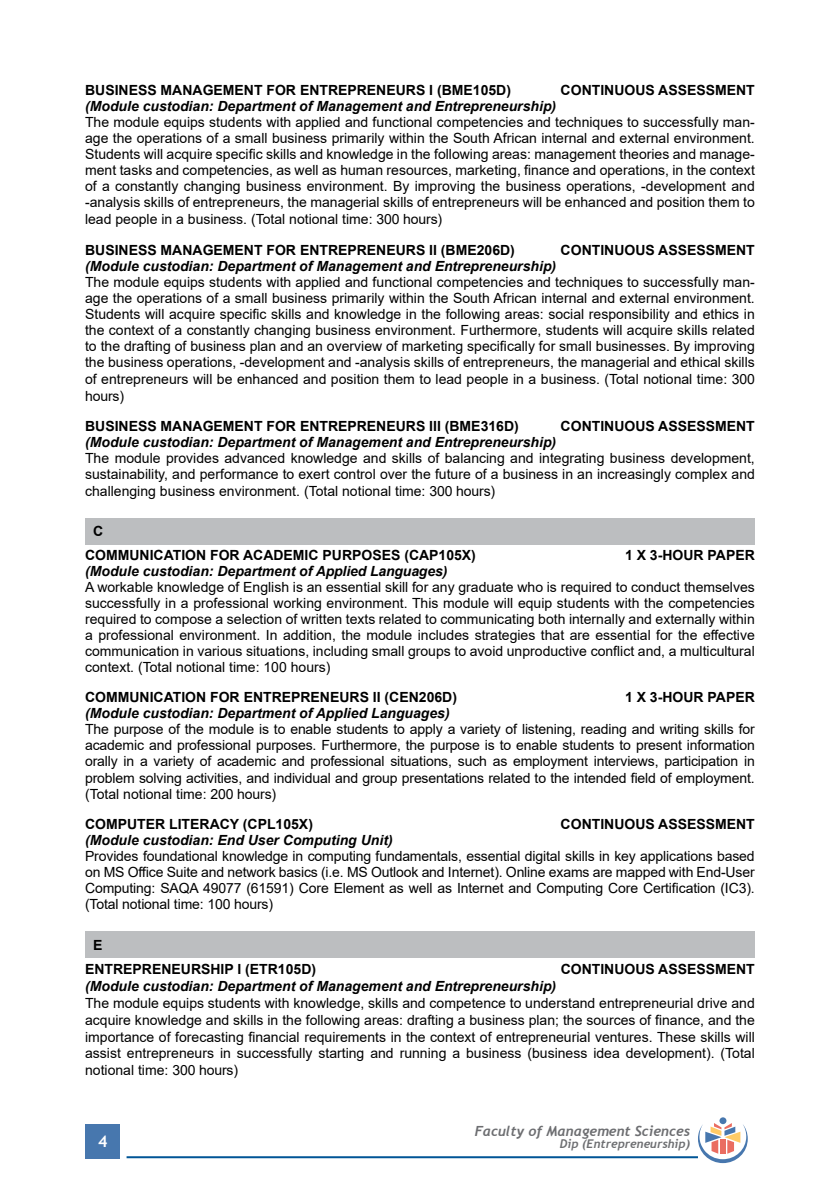
<style>
.page{position:relative;width:840px;height:1191px;background:#fff}
.page>*{position:absolute;margin:0;border:0;box-sizing:border-box;transform-origin:0 0}
.t1{font:700 16px "Trebuchet MS";color:#fff}
.t2{font:14px/16.2px "Arial";color:#000;text-align:justify}
.t3{font:700 14px/24px "Arial";color:#000}
.t4{font:italic 700 14px "Arial";color:#000}
.t5{font:italic 700 14px "Trebuchet";color:#6d6e71}
.t6{font:italic 700 12px "Trebuchet";color:#6d6e71}
</style>
<div class="page">
<div style="left:86px;top:1124px;width:34px;height:34px;background:#4777ae"></div>
<hr style="left:126px;top:1156px;width:571px;height:2px;background:#005596">
<div style="left:719px;top:1117px;width:7px;height:7px;background:#4777ae;border-radius:50%"></div>
<svg style="left:697px;top:1123px;width:50px;height:40px"></svg>
<div style="left:85px;top:518px;width:669px;height:26px;background:#bcbec0"></div>
<div style="left:85px;top:931px;width:669px;height:26px;background:#bcbec0"></div>
<p class="t3" style="left:85px;top:78px;width:427px">BUSINESS MANAGEMENT FOR ENTREPRENEURS I (BME105D)</p>
<p class="t3" style="left:560px;top:78px;width:195px">CONTINUOUS ASSESSMENT</p>
<p class="t4" style="left:85px;top:97px;width:472px">(Module custodian: Department of Management and Entrepreneurship)</p>
<p class="t2" style="left:85px;top:114px;width:671px">The module equips students with applied and functional competencies and techniques to successfully man&shy;age the operations of a small business primarily within the South African internal and external environment.<br>Students will acquire specific skills and knowledge in the following areas: management theories and manage&shy;ment tasks and competencies, as well as human resources, marketing, finance and operations, in the context of a constantly changing business environment. By improving the business operations, -development and -analysis skills of entrepreneurs, the managerial skills of entrepreneurs will be enhanced and position them to lead people in a business. (Total notional time: 300 hours)</p>
<p class="t3" style="left:85px;top:238px;width:431px">BUSINESS MANAGEMENT FOR ENTREPRENEURS II (BME206D)</p>
<p class="t3" style="left:560px;top:238px;width:195px">CONTINUOUS ASSESSMENT</p>
<p class="t4" style="left:85px;top:257px;width:472px">(Module custodian: Department of Management and Entrepreneurship)</p>
<p class="t2" style="left:85px;top:274px;width:671px">The module equips students with applied and functional competencies and techniques to successfully man&shy;age the operations of a small business primarily within the South African internal and external environment.<br>Students will acquire specific skills and knowledge in the following areas: social responsibility and ethics in the context of a constantly changing business environment. Furthermore, students will acquire skills related to the drafting of business plan and an overview of marketing specifically for small businesses. By improving the business operations, -development and -analysis skills of entrepreneurs, the managerial and ethical skills of entrepreneurs will be enhanced and position them to lead people in a business. (Total notional time: 300 hours)</p>
<p class="t3" style="left:85px;top:414px;width:435px">BUSINESS MANAGEMENT FOR ENTREPRENEURS III (BME316D)</p>
<p class="t3" style="left:560px;top:414px;width:195px">CONTINUOUS ASSESSMENT</p>
<p class="t4" style="left:85px;top:433px;width:472px">(Module custodian: Department of Management and Entrepreneurship)</p>
<p class="t2" style="left:85px;top:450px;width:671px">The module provides advanced knowledge and skills of balancing and integrating business development, sustainability, and performance to exert control over the future of a business in an increasingly complex and challenging business environment. (Total notional time: 300 hours)</p>
<p class="t3" style="left:85px;top:519px;width:392px;text-indent:8px">C<br>COMMUNICATION FOR ACADEMIC PURPOSES (CAP105X)</p>
<p class="t3" style="left:624px;top:543px;width:131px">1 X 3-HOUR PAPER</p>
<p class="t4" style="left:85px;top:562px;width:363px">(Module custodian: Department of Applied Languages)</p>
<p class="t2" style="left:85px;top:579px;width:671px">A workable knowledge of English is an essential skill for any graduate who is required to conduct themselves successfully in a professional working environment. This module will equip students with the competencies required to compose a selection of written texts related to communicating both internally and externally within a professional environment. In addition, the module includes strategies that are essential for the effective communication in various situations, including small groups to avoid unproductive conflict and, a multicultural context. (Total notional time: 100 hours)</p>
<p class="t3" style="left:85px;top:685px;width:373px">COMMUNICATION FOR ENTREPRENEURS II (CEN206D)</p>
<p class="t3" style="left:624px;top:685px;width:131px">1 X 3-HOUR PAPER</p>
<p class="t4" style="left:85px;top:704px;width:366px">(Module custodian: Department of Applied Languages)</p>
<p class="t2" style="left:85px;top:721px;width:670px">The purpose of the module is to enable students to apply a variety of listening, reading and writing skills for academic and professional purposes. Furthermore, the purpose is to enable students to present information orally in a variety of academic and professional situations, such as employment interviews, participation in problem solving activities, and individual and group presentations related to the intended field of employment. (Total notional time: 200 hours)</p>
<p class="t3" style="left:85px;top:812px;width:229px">COMPUTER LITERACY (CPL105X)</p>
<p class="t3" style="left:560px;top:812px;width:195px">CONTINUOUS ASSESSMENT</p>
<p class="t4" style="left:85px;top:831px;width:309px">(Module custodian: End User Computing Unit)</p>
<p class="t2" style="left:85px;top:848px;width:670px">Provides foundational knowledge in computing fundamentals, essential digital skills in key applications based on MS Office Suite and network basics (i.e. MS Outlook and Internet). Online exams are mapped with End-User Computing: SAQA 49077 (61591) Core Element as well as Internet and Computing Core Certification (IC3). (Total notional time: 100 hours)</p>
<p class="t3" style="left:85px;top:932px;width:232px;line-height:24.8px;text-indent:8px">E<br>ENTREPRENEURSHIP I (ETR105D)</p>
<p class="t3" style="left:560px;top:957px;width:195px">CONTINUOUS ASSESSMENT</p>
<p class="t4" style="left:85px;top:977px;width:472px">(Module custodian: Department of Management and Entrepreneurship)</p>
<p class="t2" style="left:85px;top:994px;width:671px;line-height:16.8px">The module equips students with knowledge, skills and competence to understand entrepreneurial drive and acquire knowledge and skills in the following areas: drafting a business plan; the sources of finance, and the importance of forecasting financial requirements in the context of entrepreneurial ventures. These skills will assist entrepreneurs in successfully starting and running a business (business idea development). (Total notional time: 300 hours)</p>
<p class="t1" style="left:98px;top:1131px;width:11px">4</p>
<p class="t5" style="left:474px;top:1121px;width:217px">Faculty of Management Sciences</p>
<p class="t6" style="left:559px;top:1135px;width:132px">Dip (Entrepreneurship)</p>
</div>
